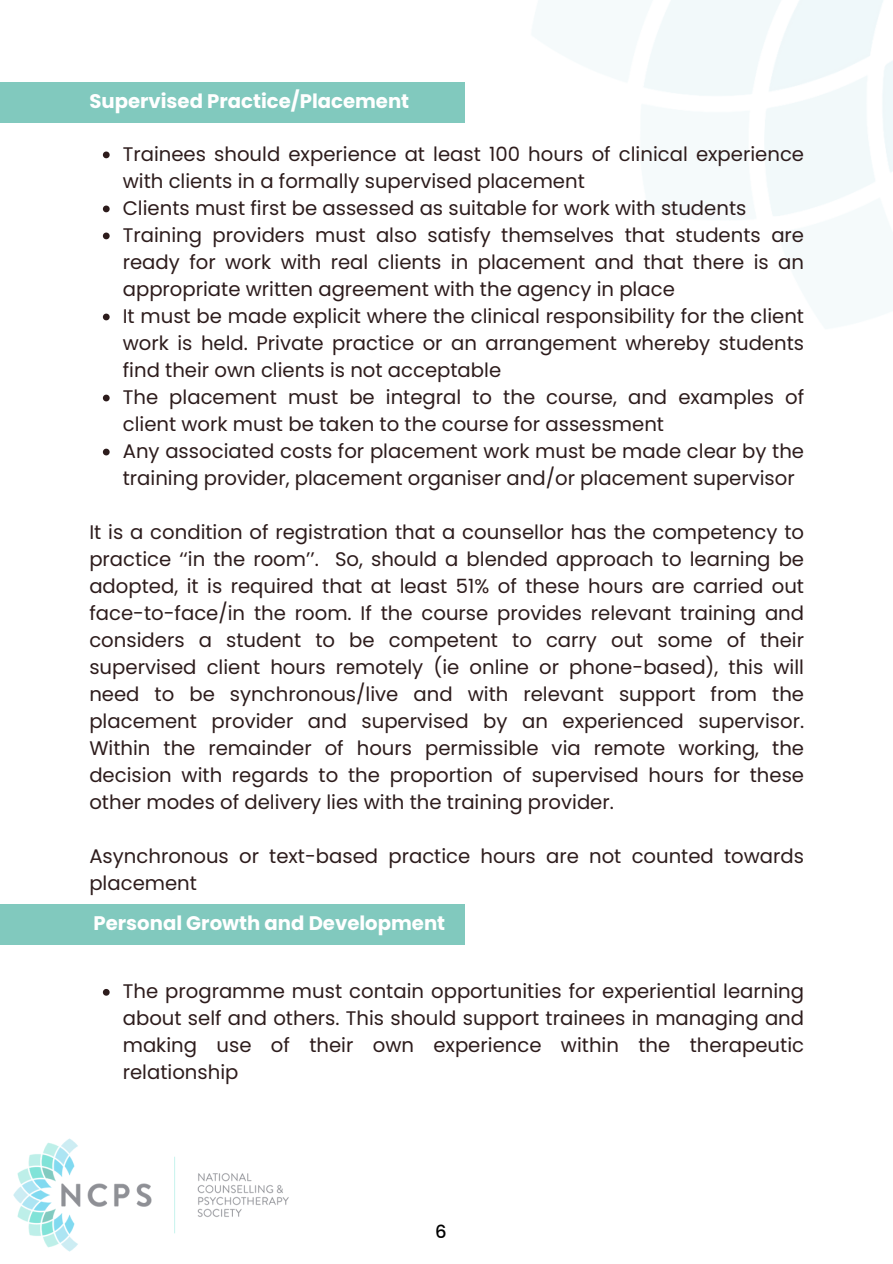
<style>
.page{position:relative;width:893px;height:1264px;background:#fff}
.page>*{position:absolute;margin:0;border:0;box-sizing:border-box;transform-origin:0 0}
.t1{font:19.65px/27px "Poppins";color:#2d1c1c}
.t2{font:700 19.65px "Poppins";color:#fff}
.t3{font:500 18px "Poppins";color:#000}
</style>
<div class="page">
<img style="left:13px;top:1138px;width:276px;height:114px">
<svg style="left:103px;top:151px;width:7px;height:7px"></svg>
<svg style="left:103px;top:205px;width:7px;height:7px"></svg>
<svg style="left:103px;top:232px;width:7px;height:7px"></svg>
<svg style="left:103px;top:313px;width:7px;height:7px"></svg>
<svg style="left:103px;top:394px;width:7px;height:7px"></svg>
<svg style="left:103px;top:448px;width:7px;height:7px"></svg>
<svg style="left:103px;top:989px;width:7px;height:6px"></svg>
<div style="left:0;top:82px;width:464px;height:40px;background:#81c9be"></div>
<div style="left:0;top:903px;width:464px;height:41px;background:#81c9be"></div>
<p class="t2" style="left:89px;top:87px;width:321px">Supervised Practice/Placement</p>
<p class="t1" style="left:123px;top:140px;width:682px">Trainees should experience at least 100 hours of clinical experience with clients in a formally supervised placement<br>Clients must first be assessed as suitable for work with students Training providers must also satisfy themselves that students are ready for work with real clients in placement and that there is an appropriate written agreement with the agency in place<br>It must be made explicit where the clinical responsibility for the client work is held. Private practice or an arrangement whereby students find their own clients is not acceptable<br>The placement must be integral to the course, and examples of client work must be taken to the course for assessment<br>Any associated costs for placement work must be made clear by the training provider, placement organiser and/or placement supervisor</p>
<p class="t1" style="left:89px;top:518px;width:716px;text-align:justify">It is a condition of registration that a counsellor has the competency to practice ‘‘in the room’’. So, should a blended approach to learning be adopted, it is required that at least 51% of these hours are carried out face-to-face/in the room. If the course provides relevant training and considers a student to be competent to carry out some of their supervised client hours remotely (ie online or phone-based), this will need to be synchronous/live and with relevant support from the placement provider and supervised by an experienced supervisor.<br>Within the remainder of hours permissible via remote working, the decision with regards to the proportion of supervised hours for these other modes of delivery lies with the training provider.</p>
<p class="t1" style="left:89px;top:842px;width:716px">Asynchronous or text-based practice hours are not counted towards placement</p>
<p class="t2" style="left:93px;top:909px;width:353px">Personal Growth and Development</p>
<p class="t1" style="left:123px;top:977px;width:682px;text-align:justify">The programme must contain opportunities for experiential learning about self and others. This should support trainees in managing and making use of their own experience within the therapeutic relationship</p>
<p class="t3" style="left:435px;top:1218px;width:13px">6</p>
</div>
